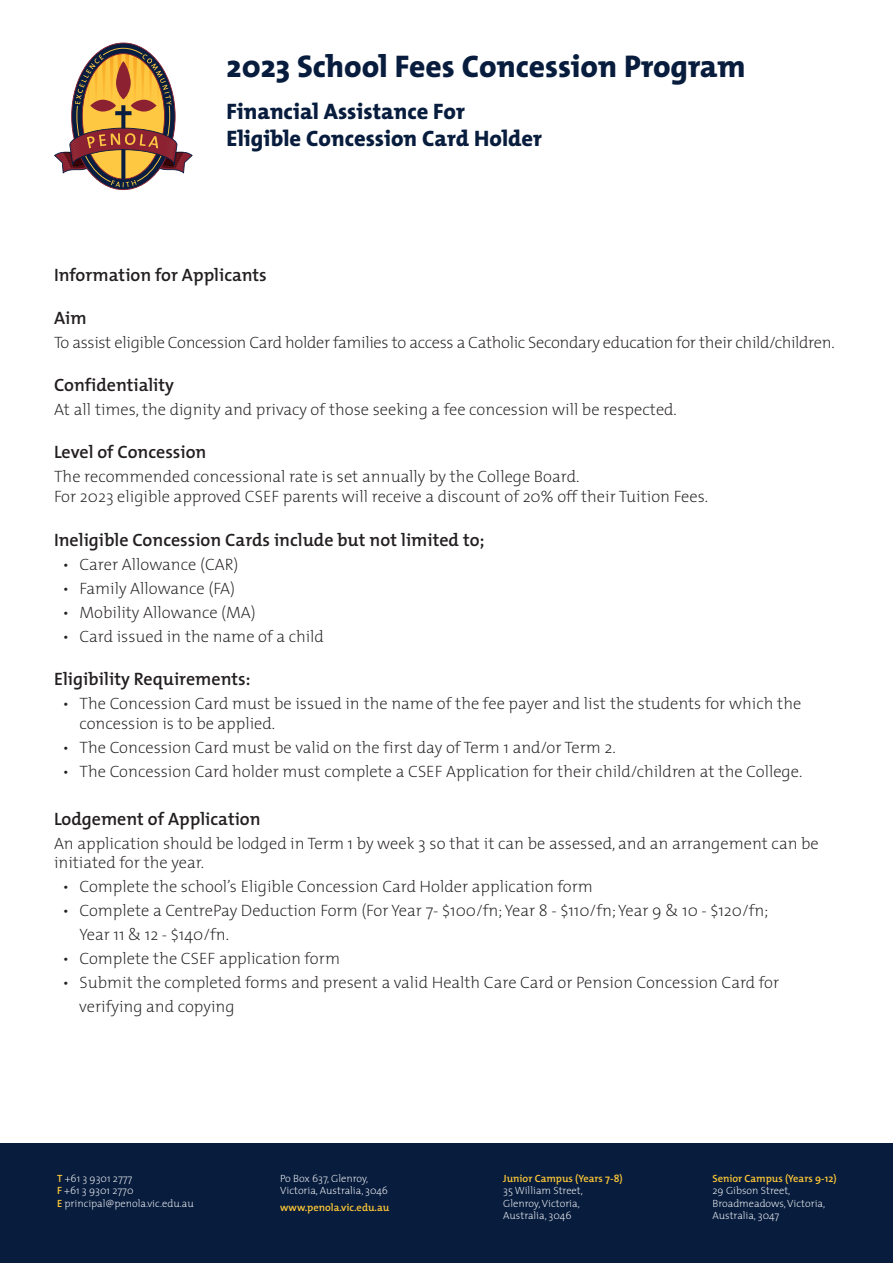
<style>
.page{position:relative;width:893px;height:1263px;background:#fff}
.page>*{position:absolute;margin:0;border:0;box-sizing:border-box;transform-origin:0 0}
.t1{font:800 31.5px "The Mix";color:#081d3e}
.t2{font:800 22.5px/27px "The Mix";color:#081d3e}
.t3{font:600 18px "The Mix";color:#231f20}
.t4{font:200 16.5px/19.8px "The Mix";color:#231f20}
.t5{font:200 16.5px "The Mix";letter-spacing:-.02em;color:#231f20}
.t6{font:200 10.5px/12.6px "The Mix";color:#fff}
.t7{font:600 10.5px "The Mix";color:#fec735}
.s1{font-weight:600;color:#fec735}
</style>
<div class="page">
<svg style="left:54px;top:43px;width:139px;height:147px"></svg>
<div style="left:0;top:1143px;width:893px;height:120px;background:#081d3e"></div>
<p class="t1" style="left:227px;top:40px;width:521px">2023 School Fees Concession Program</p>
<p class="t2" style="left:227px;top:97px;width:317px">Financial Assistance For<br>Eligible Concession Card Holder</p>
<p class="t3" style="left:54px;top:260px;width:214px">Information for Applicants</p>
<p class="t3" style="left:54px;top:303px;width:34px">Aim</p>
<p class="t5" style="left:54px;top:329px;width:782px">To assist eligible Concession Card holder families to access a Catholic Secondary education for their child/children.</p>
<p class="t3" style="left:54px;top:370px;width:122px">Confidentiality</p>
<p class="t4" style="left:54px;top:399px;width:624px">At all times, the dignity and privacy of those seeking a fee concession will be respected.</p>
<p class="t3" style="left:54px;top:437px;width:154px">Level of Concession</p>
<p class="t4" style="left:54px;top:466px;width:527px">The recommended concessional rate is set annually by the College Board.</p>
<p class="t4" style="left:54px;top:486px;width:656px">For 2023 eligible approved CSEF parents will receive a discount of 20% off their Tuition Fees.</p>
<p class="t3" style="left:54px;top:524px;width:432px">Ineligible Concession Cards include but not limited to;</p>
<p class="t4" style="left:63px;top:553px;width:178px">• Carer Allowance (CAR)</p>
<p class="t4" style="left:63px;top:577px;width:174px">• Family Allowance (FA)</p>
<p class="t4" style="left:63px;top:601px;width:195px">• Mobility Allowance (MA)</p>
<p class="t4" style="left:63px;top:625px;width:263px">• Card issued in the name of a child</p>
<p class="t3" style="left:54px;top:664px;width:198px">Eligibility Requirements:</p>
<p class="t4" style="left:80px;top:693px;width:723px;text-indent:-17px">• The Concession Card must be issued in the name of the fee payer and list the students for which the concession is to be applied.</p>
<p class="t4" style="left:63px;top:736px;width:555px">• The Concession Card must be valid on the first day of Term 1 and/or Term 2.</p>
<p class="t4" style="left:63px;top:760px;width:741px">• The Concession Card holder must complete a CSEF Application for their child/children at the College.</p>
<p class="t3" style="left:54px;top:803px;width:208px">Lodgement of Application</p>
<p class="t4" style="left:54px;top:832px;width:766px">An application should be lodged in Term 1 by week 3 so that it can be assessed, and an arrangement can be initiated for the year.</p>
<p class="t4" style="left:63px;top:876px;width:532px">• Complete the school’s Eligible Concession Card Holder application form</p>
<p class="t4" style="left:80px;top:898px;width:690px;line-height:24px;text-indent:-17px">• Complete a CentrePay Deduction Form (For Year 7- $100/fn; Year 8 - $110/fn; Year 9 &amp; 10 - $120/fn;<br>Year 11 &amp; 12 - $140/fn.</p>
<p class="t4" style="left:63px;top:948px;width:279px">• Complete the CSEF application form</p>
<p class="t4" style="left:63px;top:972px;width:718px">• Submit the completed forms and present a valid Health Care Card or Pension Concession Card for</p>
<p class="t4" style="left:79px;top:996px;width:157px">verifying and copying</p>
<p class="t6" style="left:57px;top:1171px;width:77px"><span class="s1">T</span> +61 3 9301 2777</p>
<p class="t6" style="left:57px;top:1184px;width:78px"><span class="s1">F</span> +61 3 9301 2770</p>
<p class="t6" style="left:57px;top:1197px;width:138px"><span class="s1">E</span> principal@penola.vic.edu.au</p>
<p class="t6" style="left:280px;top:1171px;width:90px">Po Box 637, Glenroy,</p>
<p class="t6" style="left:280px;top:1184px;width:109px">Victoria, Australia, 3046</p>
<p class="t7" style="left:280px;top:1198px;width:111px">www.penola.vic.edu.au</p>
<p class="t7" style="left:503px;top:1169px;width:121px">Junior Campus (Years 7-8)</p>
<p class="t6" style="left:503px;top:1184px;width:81px">35 William Street,<br>Glenroy, Victoria,</p>
<p class="t6" style="left:503px;top:1209px;width:70px">Australia, 3046</p>
<p class="t7" style="left:712px;top:1169px;width:126px">Senior Campus (Years 9-12)</p>
<p class="t6" style="left:712px;top:1184px;width:114px">29 Gibson Street,<br>Broadmeadows, Victoria,</p>
<p class="t6" style="left:712px;top:1209px;width:68px">Australia, 3047</p>
</div>
